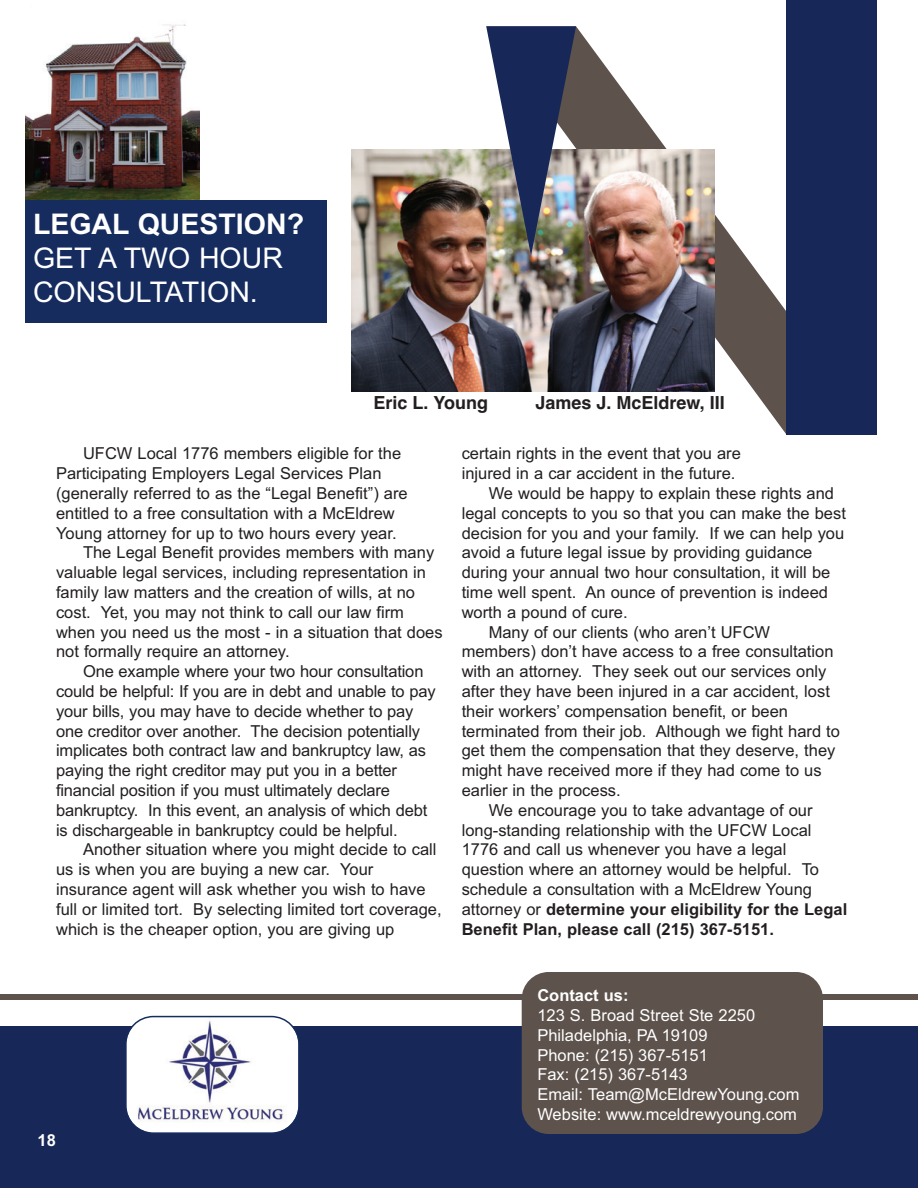
<style>
.page{position:relative;width:918px;height:1188px;background:#fff}
.page>*{position:absolute;margin:0;border:0;box-sizing:border-box;transform-origin:0 0}
.t1{font:28.5px/34.2px "Arial";color:#fff}
.t2{font:700 28.5px "Arial";color:#fff}
.t3{font:700 18px "Helvetica";color:#231f20}
.t4{font:16.5px "Arial";color:#231f20}
.t5{font:16.5px/19.8px "Arial";color:#fff}
.t6{font:700 16.5px "Arial";color:#231f20}
.t7{font:700 16.5px "Arial";color:#fff}
.s1{font-weight:400}
</style>
<div class="page">
<svg style="left:576px;top:26px;width:210px;height:408px"></svg>
<img style="left:352px;top:149px;width:363px;height:243px">
<img style="left:486px;top:26px;width:90px;height:230px">
<div style="left:786px;top:0;width:91px;height:434px;background:#172757"></div>
<div style="left:0;top:1026px;width:918px;height:162px;background:#172757"></div>
<div style="left:0;top:994px;width:918px;height:6px;background:#5d524c"></div>
<div style="left:522px;top:972px;width:301px;height:162px;background:#5d524c;border-radius:27px"></div>
<svg style="left:126px;top:1016px;width:173px;height:117px;background:#e0e1e8"></svg>
<img style="left:26px;top:24px;width:173px;height:176px">
<div style="left:26px;top:200px;width:301px;height:122px;background:#162c5f"></div>
<h1 class="t2" style="left:33px;top:205px;width:273px">LEGAL QUESTION?</h1>
<h1 class="t1" style="left:33px;top:241px;width:251px">GET A TWO HOUR<br>CONSULTATION.</h1>
<p class="t3" style="left:374px;top:388px;width:116px">Eric L. Young</p>
<p class="t3" style="left:535px;top:388px;width:191px">James J. McEldrew, III</p>
<p class="t4" style="left:83px;top:443px;width:320px">UFCW Local 1776 members eligible for the</p>
<p class="t4" style="left:56px;top:463px;width:327px">Participating Employers Legal Services Plan</p>
<p class="t4" style="left:56px;top:482px;width:353px">(generally referred to as the “Legal Benefit”) are</p>
<p class="t4" style="left:56px;top:502px;width:340px">entitled to a free consultation with a McEldrew</p>
<p class="t4" style="left:56px;top:522px;width:342px">Young attorney for up to two hours every year.</p>
<p class="t4" style="left:83px;top:542px;width:353px">The Legal Benefit provides members with many</p>
<p class="t4" style="left:56px;top:562px;width:372px">valuable legal services, including representation in</p>
<p class="t4" style="left:56px;top:581px;width:360px">family law matters and the creation of wills, at no</p>
<p class="t4" style="left:56px;top:601px;width:350px">cost. Yet, you may not think to call our law firm</p>
<p class="t4" style="left:56px;top:621px;width:388px">when you need us the most - in a situation that does</p>
<p class="t4" style="left:56px;top:641px;width:235px">not formally require an attorney.</p>
<p class="t4" style="left:83px;top:661px;width:342px">One example where your two hour consultation</p>
<p class="t4" style="left:56px;top:680px;width:381px">could be helpful: If you are in debt and unable to pay</p>
<p class="t4" style="left:56px;top:700px;width:359px">your bills, you may have to decide whether to pay</p>
<p class="t4" style="left:56px;top:720px;width:366px">one creditor over another. The decision potentially</p>
<p class="t4" style="left:56px;top:740px;width:372px">implicates both contract law and bankruptcy law, as</p>
<p class="t4" style="left:56px;top:760px;width:343px">paying the right creditor may put you in a better</p>
<p class="t4" style="left:56px;top:779px;width:336px">financial position if you must ultimately declare</p>
<p class="t4" style="left:56px;top:799px;width:373px">bankruptcy. In this event, an analysis of which debt</p>
<p class="t4" style="left:56px;top:819px;width:343px">is dischargeable in bankruptcy could be helpful.</p>
<p class="t4" style="left:83px;top:839px;width:355px">Another situation where you might decide to call</p>
<p class="t4" style="left:56px;top:859px;width:319px">us is when you are buying a new car. Your</p>
<p class="t4" style="left:56px;top:878px;width:371px">insurance agent will ask whether you wish to have</p>
<p class="t4" style="left:56px;top:898px;width:387px">full or limited tort. By selecting limited tort coverage,</p>
<p class="t4" style="left:56px;top:918px;width:340px">which is the cheaper option, you are giving up</p>
<p class="t4" style="left:462px;top:443px;width:281px">certain rights in the event that you are</p>
<p class="t4" style="left:462px;top:463px;width:275px">injured in a car accident in the future.</p>
<p class="t4" style="left:489px;top:482px;width:347px">We would be happy to explain these rights and</p>
<p class="t4" style="left:462px;top:502px;width:386px">legal concepts to you so that you can make the best</p>
<p class="t4" style="left:462px;top:522px;width:384px">decision for you and your family. If we can help you</p>
<p class="t4" style="left:462px;top:542px;width:352px">avoid a future legal issue by providing guidance</p>
<p class="t4" style="left:462px;top:562px;width:370px">during your annual two hour consultation, it will be</p>
<p class="t4" style="left:462px;top:581px;width:368px">time well spent. An ounce of prevention is indeed</p>
<p class="t4" style="left:462px;top:601px;width:167px">worth a pound of cure.</p>
<p class="t4" style="left:489px;top:621px;width:283px">Many of our clients (who aren’t UFCW</p>
<p class="t4" style="left:462px;top:641px;width:373px">members) don’t have access to a free consultation</p>
<p class="t4" style="left:462px;top:661px;width:366px">with an attorney. They seek out our services only</p>
<p class="t4" style="left:462px;top:680px;width:370px">after they have been injured in a car accident, lost</p>
<p class="t4" style="left:462px;top:700px;width:328px">their workers’ compensation benefit, or been</p>
<p class="t4" style="left:462px;top:720px;width:380px">terminated from their job. Although we fight hard to</p>
<p class="t4" style="left:462px;top:740px;width:375px">get them the compensation that they deserve, they</p>
<p class="t4" style="left:462px;top:760px;width:361px">might have received more if they had come to us</p>
<p class="t4" style="left:462px;top:779px;width:161px">earlier in the process.</p>
<p class="t4" style="left:489px;top:799px;width:325px">We encourage you to take advantage of our</p>
<p class="t4" style="left:462px;top:819px;width:351px">long-standing relationship with the UFCW Local</p>
<p class="t4" style="left:462px;top:839px;width:326px">1776 and call us whenever you have a legal</p>
<p class="t4" style="left:462px;top:859px;width:359px">question where an attorney would be helpful. To</p>
<p class="t4" style="left:462px;top:878px;width:352px">schedule a consultation with a McEldrew Young</p>
<p class="t6" style="left:462px;top:898px;width:387px"><span class="s1">attorney or</span> determine your eligibility for the Legal</p>
<p class="t6" style="left:462px;top:918px;width:314px">Benefit Plan, please call (215) 367-5151.</p>
<p class="t7" style="left:38px;top:1129px;width:20px">18</p>
<p class="t7" style="left:537px;top:985px;width:93px">Contact us:</p>
<p class="t5" style="left:537px;top:1005px;width:264px">123 S. Broad Street Ste 2250<br>Philadelphia, PA 19109<br>Phone: (215) 367-5151<br>Fax: (215) 367-5143<br>Email: Team@McEldrewYoung.com<br>Website: www.mceldrewyoung.com</p>
</div>
